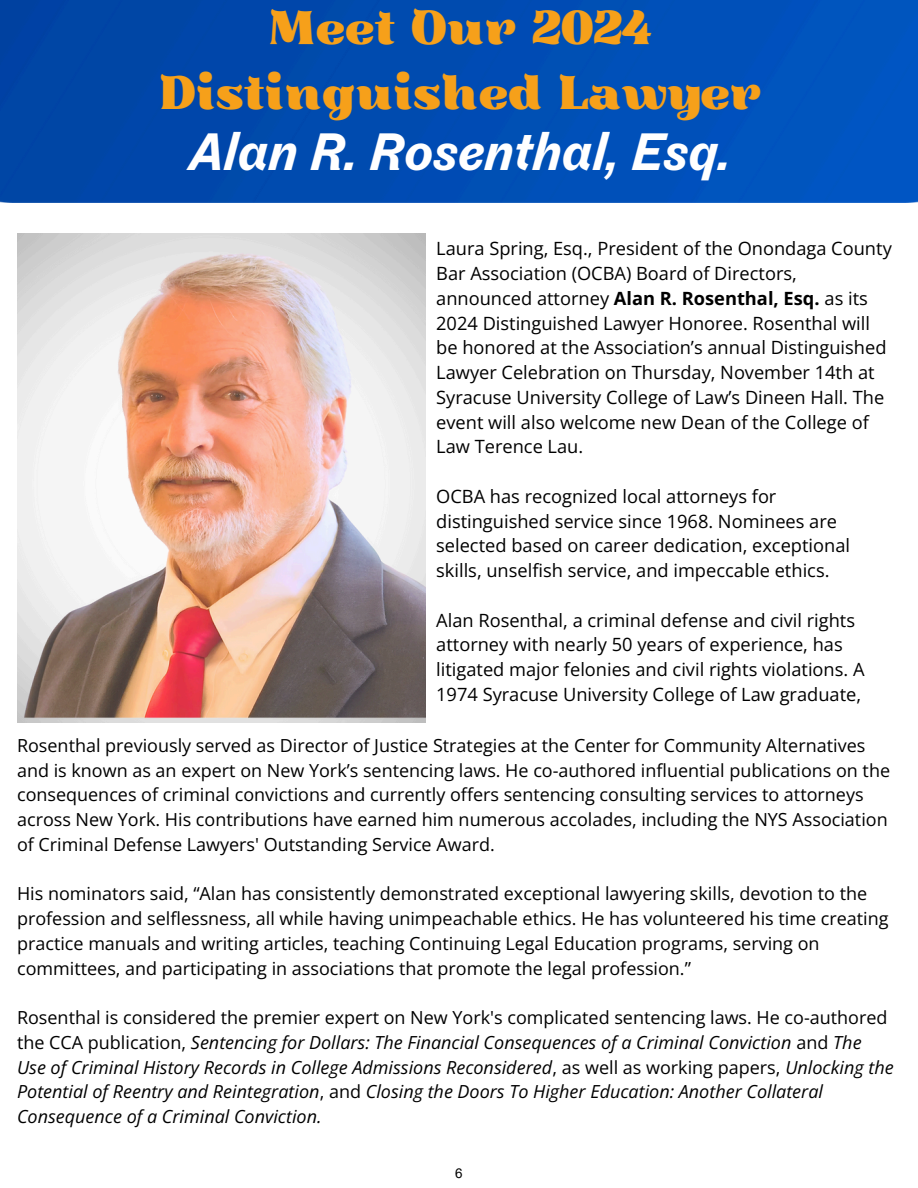
<style>
.page{position:relative;width:918px;height:1188px;background:#fff}
.page>*{position:absolute;margin:0;border:0;box-sizing:border-box;transform-origin:0 0}
.t1{font:italic 700 49.5px "Touvlo";color:#fff}
.t2{font:47.1px/65.2px "Kaftus";color:#f6a01a;text-align:center}
.t3{font:18.3px/24.8px "Open Sans";color:#000}
.t4{font:18px/24.8px "Open Sans";color:#000}
.t5{font:italic 18px/24.8px "Open Sans";color:#000}
.t6{font:13.5px "Arial";color:#000}
.s1{font-weight:700}
.s2{font-style:normal}
</style>
<div class="page">
<img style="left:0;top:0;width:918px;height:202px">
<img style="left:17px;top:233px;width:408px;height:490px">
<h1 class="t2" style="left:159px;top:-3px;width:605px">Meet Our 2024<br>Distinguished Lawyer</h1>
<p class="t1" style="left:189px;top:115px;width:543px">Alan R. Rosenthal, Esq.</p>
<p class="t3" style="left:436px;top:236px;width:457px">Laura Spring, Esq., President of the Onondaga County Bar Association (OCBA) Board of Directors, announced attorney <span class="s1">Alan R. Rosenthal, Esq.</span> as its 2024 Distinguished Lawyer Honoree. Rosenthal will be honored at the Association’s annual Distinguished Lawyer Celebration on Thursday, November 14th at Syracuse University College of Law’s Dineen Hall. The event will also welcome new Dean of the College of Law Terence Lau.</p>
<p class="t3" style="left:436px;top:483px;width:415px">OCBA has recognized local attorneys for distinguished service since 1968. Nominees are selected based on career dedication, exceptional skills, unselfish service, and impeccable ethics.</p>
<p class="t3" style="left:436px;top:607px;width:430px">Alan Rosenthal, a criminal defense and civil rights attorney with nearly 50 years of experience, has litigated major felonies and civil rights violations. A 1974 Syracuse University College of Law graduate,</p>
<p class="t4" style="left:17px;top:733px;width:875px">Rosenthal previously served as Director of Justice Strategies at the Center for Community Alternatives and is known as an expert on New York’s sentencing laws. He co-authored influential publications on the consequences of criminal convictions and currently offers sentencing consulting services to attorneys across New York. His contributions have earned him numerous accolades, including the NYS Association of Criminal Defense Lawyers' Outstanding Service Award.</p>
<p class="t4" style="left:17px;top:881px;width:873px">His nominators said, “Alan has consistently demonstrated exceptional lawyering skills, devotion to the profession and selflessness, all while having unimpeachable ethics. He has volunteered his time creating practice manuals and writing articles, teaching Continuing Legal Education programs, serving on committees, and participating in associations that promote the legal profession.”</p>
<p class="t5" style="left:17px;top:1005px;width:878px"><span class="s2">Rosenthal is considered the premier expert on New York's complicated sentencing laws. He co-authored the CCA publication,</span> Sentencing for Dollars: The Financial Consequences of a Criminal Conviction <span class="s2">and</span> The Use of Criminal History Records in College Admissions Reconsidered<span class="s2">, as well as working papers,</span> Unlocking the Potential of Reentry and Reintegration<span class="s2">, and</span> Closing the Doors To Higher Education: Another Collateral Consequence of a Criminal Conviction.</p>
<p class="t6" style="left:455px;top:1164px;width:9px">6</p>
</div>
